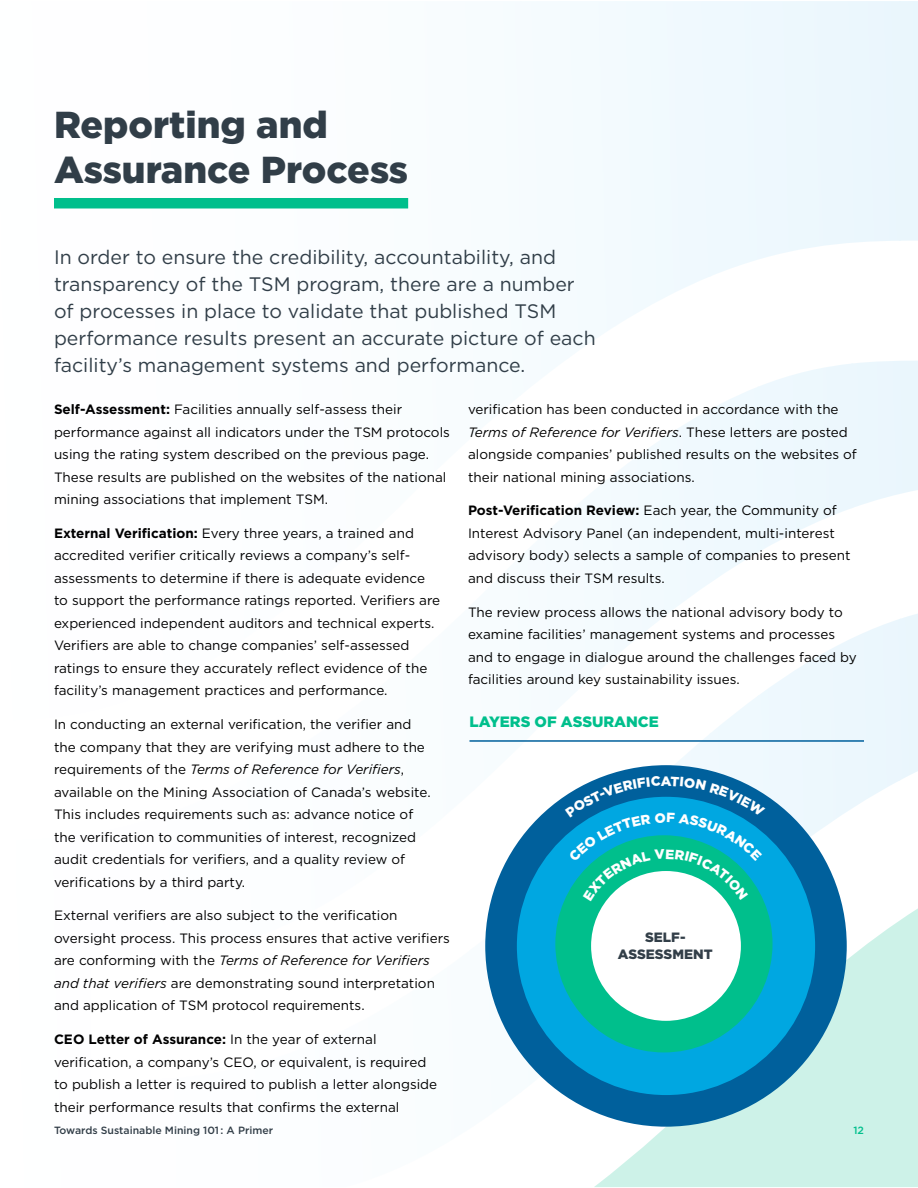
<style>
.page{position:relative;width:918px;height:1188px;background:#fff}
.page>*{position:absolute;margin:0;border:0;box-sizing:border-box;transform-origin:0 0}
.t1{font:900 37.5px/45px "Gotham";color:#313e48}
.t2{font:19.5px/27px "Gotham";color:#313e48}
.t3{font:900 15px "Gotham";color:#00bf8c}
.t4{font:13.5px/22.5px "Gotham";color:#000}
.t5{font:900 13.5px/16.5px "Gotham";color:#323e48;text-align:center}
.t6{font:500 10.5px "Gotham";color:#313d47}
.t7{font:500 10.5px "Gotham";color:#00bf8c}
.s1{font-weight:700}
.s2{font-style:italic}
</style>
<div class="page">
<img style="left:675px;top:735px;width:34px;height:35px">
<div style="left:899px;top:614px;width:19px;height:167px;background:#eaf6fc"></div>
<svg style="left:594px;top:908px;width:324px;height:279px;background:#d2f3ea"></svg>
<div style="left:54px;top:198px;width:354px;height:10px;background:#00bf8c"></div>
<div style="left:485px;top:765px;width:362px;height:362px;background:#00609c;border-radius:50%"></div>
<div style="left:517px;top:797px;width:298px;height:298px;background:#00a7e1;border-radius:50%"></div>
<div style="left:555px;top:835px;width:218px;height:217px;background:#00bf8c;border-radius:50%"></div>
<hr style="left:470px;top:740px;width:394px;height:2px;background:#00609c">
<div style="left:591px;top:871px;width:150px;height:150px;background:#fff;border-radius:50%"></div>
<svg style="left:565px;top:776px;width:200px;height:125px"></svg>
<h1 class="t1" style="left:54px;top:102px;width:356px">Reporting and<br>Assurance Process</h1>
<p class="t2" style="left:54px;top:243px;width:543px">In order to ensure the credibility, accountability, and transparency of the TSM program, there are a number of processes in place to validate that published TSM performance results present an accurate picture of each facility’s management systems and performance.</p>
<p class="t4" style="left:54px;top:398px;width:397px"><span class="s1">Self-Assessment:</span> Facilities annually self-assess their performance against all indicators under the TSM protocols using the rating system described on the previous page.<br>These results are published on the websites of the national mining associations that implement TSM.</p>
<p class="t4" style="left:54px;top:521px;width:388px"><span class="s1">External Verification:</span> Every three years, a trained and accredited verifier critically reviews a company’s self&shy;assessments to determine if there is adequate evidence to support the performance ratings reported. Verifiers are experienced independent auditors and technical experts.<br>Verifiers are able to change companies’ self-assessed ratings to ensure they accurately reflect evidence of the facility’s management practices and performance.</p>
<p class="t4" style="left:54px;top:713px;width:378px">In conducting an external verification, the verifier and the company that they are verifying must adhere to the requirements of the <span class="s2">Terms of Reference for Verifiers</span>, available on the Mining Association of Canada’s website.<br>This includes requirements such as: advance notice of the verification to communities of interest, recognized audit credentials for verifiers, and a quality review of verifications by a third party.</p>
<p class="t4" style="left:54px;top:904px;width:397px">External verifiers are also subject to the verification oversight process. This process ensures that active verifiers are conforming with the <span class="s2">Terms of Reference for Verifiers and that verifiers</span> are demonstrating sound interpretation and application of TSM protocol requirements.</p>
<p class="t4" style="left:54px;top:1028px;width:385px"><span class="s1">CEO Letter of Assurance:</span> In the year of external verification, a company’s CEO, or equivalent, is required to publish a letter is required to publish a letter alongside their performance results that confirms the external</p>
<p class="t4" style="left:468px;top:398px;width:390px">verification has been conducted in accordance with the <span class="s2">Terms of Reference for Verifiers</span>. These letters are posted alongside companies’ published results on the websites of their national mining associations.</p>
<p class="t4" style="left:468px;top:499px;width:384px"><span class="s1">Post-Verification Review:</span> Each year, the Community of Interest Advisory Panel (an independent, multi-interest advisory body) selects a sample of companies to present and discuss their TSM results.</p>
<p class="t4" style="left:468px;top:600px;width:390px">The review process allows the national advisory body to examine facilities’ management systems and processes and to engage in dialogue around the challenges faced by facilities around key sustainability issues.</p>
<p class="t3" style="left:470px;top:711px;width:191px">LAYERS OF ASSURANCE</p>
<p class="t5" style="left:618px;top:929px;width:96px">SELF-<br>ASSESSMENT</p>
<p class="t6" style="left:54px;top:1124px;width:221px">Towards Sustainable Mining 101 : A Primer</p>
<p class="t7" style="left:853px;top:1124px;width:12px">12</p>
</div>
